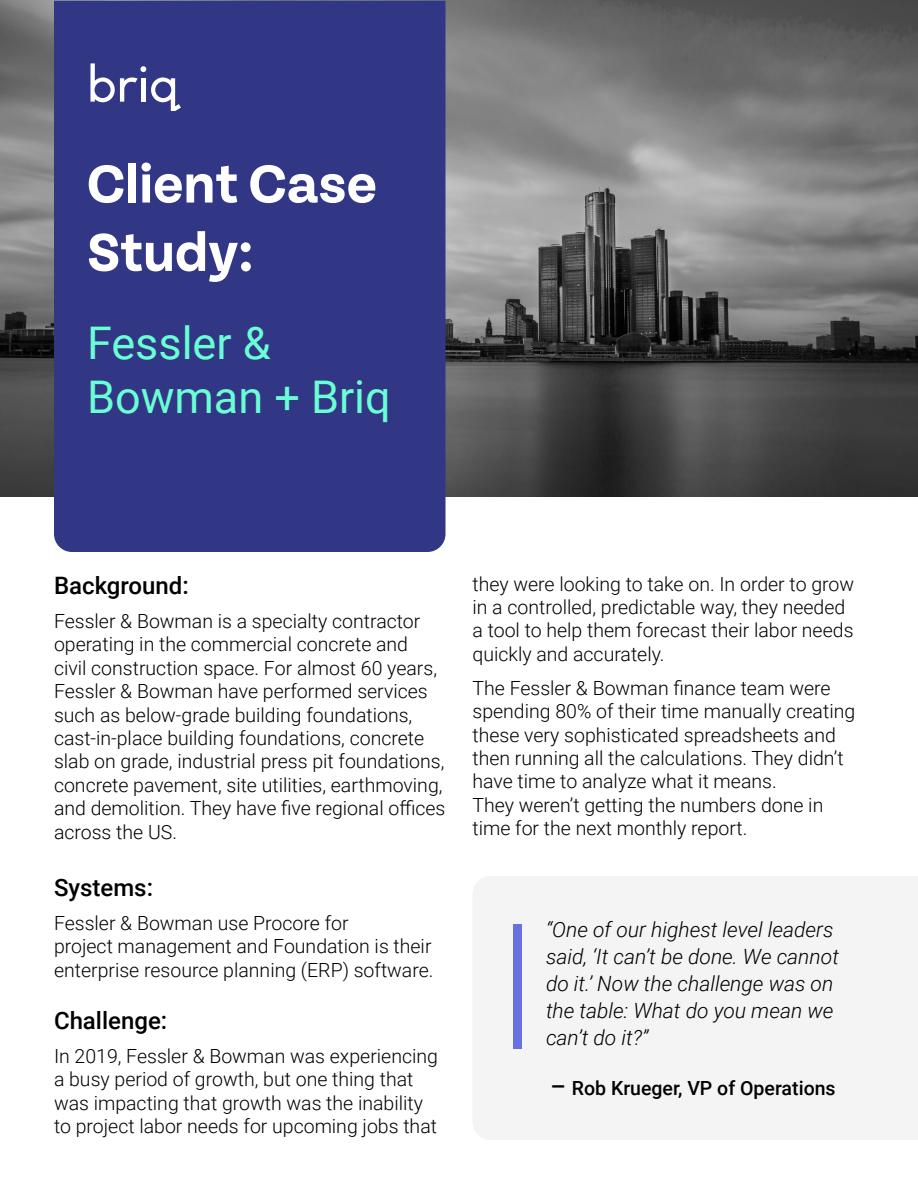
<style>
.page{position:relative;width:918px;height:1188px;background:#fff}
.page>*{position:absolute;margin:0;border:0;box-sizing:border-box;transform-origin:0 0}
.t1{font:700 57px/68.4px "Tenon";color:#fff}
.t2{font:45px/54px "Roboto";color:#6afed5}
.t3{font:500 24px "Roboto";color:#000}
.t4{font:italic 300 21px/27px "Roboto";color:#000}
.t5{font:300 19.5px/23.4px "Roboto";color:#000}
.t6{font:500 19.5px "Roboto";color:#000}
.s1{font-size:24px}
</style>
<div class="page">
<svg style="left:0;top:0;width:918px;height:496px;background:#686868"></svg>
<div style="left:54px;top:1px;width:392px;height:551px;background:#313785"></div>
<svg style="left:91px;top:63px;width:90px;height:48px"></svg>
<div style="left:473px;top:876px;width:445px;height:264px;background:#f4f4f4"></div>
<div style="left:513px;top:924px;width:9px;height:124px;background:#6871e2"></div>
<h1 class="t1" style="left:87px;top:151px;width:291px">Client Case<br>Study:</h1>
<h2 class="t2" style="left:87px;top:314px;width:305px">Fessler &amp;<br>Bowman + Briq</h2>
<p class="t3" style="left:54px;top:569px;width:136px">Background:</p>
<p class="t5" style="left:54px;top:609px;width:393px">Fessler &amp; Bowman is a specialty contractor operating in the commercial concrete and civil construction space. For almost 60 years, Fessler &amp; Bowman have performed services such as below-grade building foundations, cast-in-place building foundations, concrete slab on grade, industrial press pit foundations, concrete pavement, site utilities, earthmoving, and demolition. They have five regional offices across the US.</p>
<p class="t3" style="left:54px;top:871px;width:101px">Systems:</p>
<p class="t5" style="left:54px;top:911px;width:381px">Fessler &amp; Bowman use Procore for<br>project management and Foundation is their enterprise resource planning (ERP) software.</p>
<p class="t3" style="left:54px;top:1004px;width:115px">Challenge:</p>
<p class="t5" style="left:54px;top:1044px;width:385px">In 2019, Fessler &amp; Bowman was experiencing a busy period of growth, but one thing that was impacting that growth was the inability to project labor needs for upcoming jobs that</p>
<p class="t5" style="left:473px;top:571px;width:383px">they were looking to take on. In order to grow in a controlled, predictable way, they needed a tool to help them forecast their labor needs quickly and accurately.</p>
<p class="t5" style="left:473px;top:675px;width:384px">The Fessler &amp; Bowman finance team were spending 80% of their time manually creating these very sophisticated spreadsheets and then running all the calculations. They didn’t have time to analyze what it means.<br>They weren’t getting the numbers done in time for the next monthly report.</p>
<p class="t4" style="left:546px;top:916px;width:295px">“One of our highest level leaders said, ‘It can’t be done. We cannot do it.’ Now the challenge was on the table: What do you mean we can’t do it?”</p>
<p class="t6" style="left:550px;top:1075px;width:287px"><span class="s1">–</span> Rob Krueger, VP of Operations</p>
</div>
